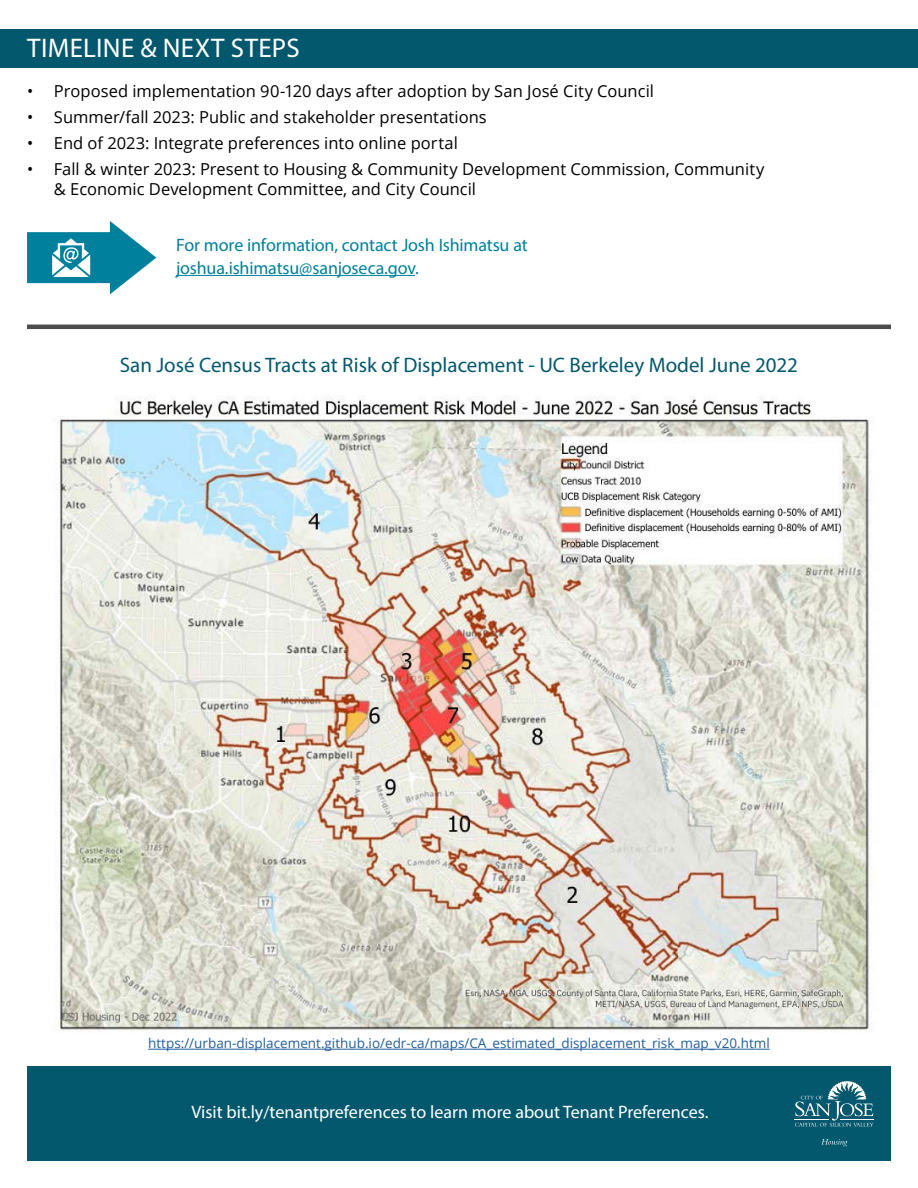
<style>
.page{position:relative;width:918px;height:1188px;background:#fff}
.page>*{position:absolute;margin:0;border:0;box-sizing:border-box;transform-origin:0 0}
.t1{font:27px "Myriad Pro";letter-spacing:.01em;color:#fff}
.t2{font:21px "Myriad Pro";color:#04586e}
.t3{font:18px/22.5px "Myriad Pro";letter-spacing:-.01em;color:#00809c}
.t4{font:18px "Myriad Pro";color:#fff}
.t5{font:16.5px/19.5px "Open Sans";color:#000}
.t6{font:13.5px "Open Sans";color:#215e9e}
</style>
<div class="page">
<div style="left:0;top:29px;width:918px;height:39px;background:#04586e"></div>
<div style="left:27px;top:1066px;width:864px;height:95px;background:#04586e"></div>
<hr style="left:176px;top:275px;width:239px;height:1px;background:#00809c">
<svg style="left:795px;top:1081px;width:79px;height:46px"></svg>
<svg style="left:821px;top:1139px;width:26px;height:8px"></svg>
<img style="left:59px;top:396px;width:813px;height:653px">
<hr style="left:27px;top:325px;width:864px;height:4px;background:#4d4d4f">
<svg style="left:27px;top:221px;width:129px;height:73px"></svg>
<hr style="left:148px;top:1049px;width:622px;height:1px;background:#215e9e">
<h1 class="t1" style="left:27px;top:31px;width:274px">TIMELINE &amp; NEXT STEPS</h1>
<p class="t5" style="left:27px;top:81px;width:628px">• Proposed implementation 90-120 days after adoption by San José City Council</p>
<p class="t5" style="left:27px;top:107px;width:461px">• Summer/fall 2023: Public and stakeholder presentations</p>
<p class="t5" style="left:27px;top:133px;width:432px">• End of 2023: Integrate preferences into online portal</p>
<p class="t5" style="left:54px;top:159px;width:712px;text-indent:-27px">• Fall &amp; winter 2023: Present to Housing &amp; Community Development Commission, Community &amp; Economic Development Committee, and City Council</p>
<p class="t3" style="left:176px;top:234px;width:353px">For more information, contact Josh Ishimatsu at joshua.ishimatsu@sanjoseca.gov.</p>
<p class="t2" style="left:120px;top:352px;width:680px">San José Census Tracts at Risk of Displacement - UC Berkeley Model June 2022</p>
<p class="t6" style="left:148px;top:1034px;width:623px">https://urban-displacement.github.io/edr-ca/maps/CA_estimated_displacement_risk_map_v20.html</p>
<p class="t4" style="left:192px;top:1101px;width:518px">Visit bit.ly/tenantpreferences to learn more about Tenant Preferences.</p>
</div>
